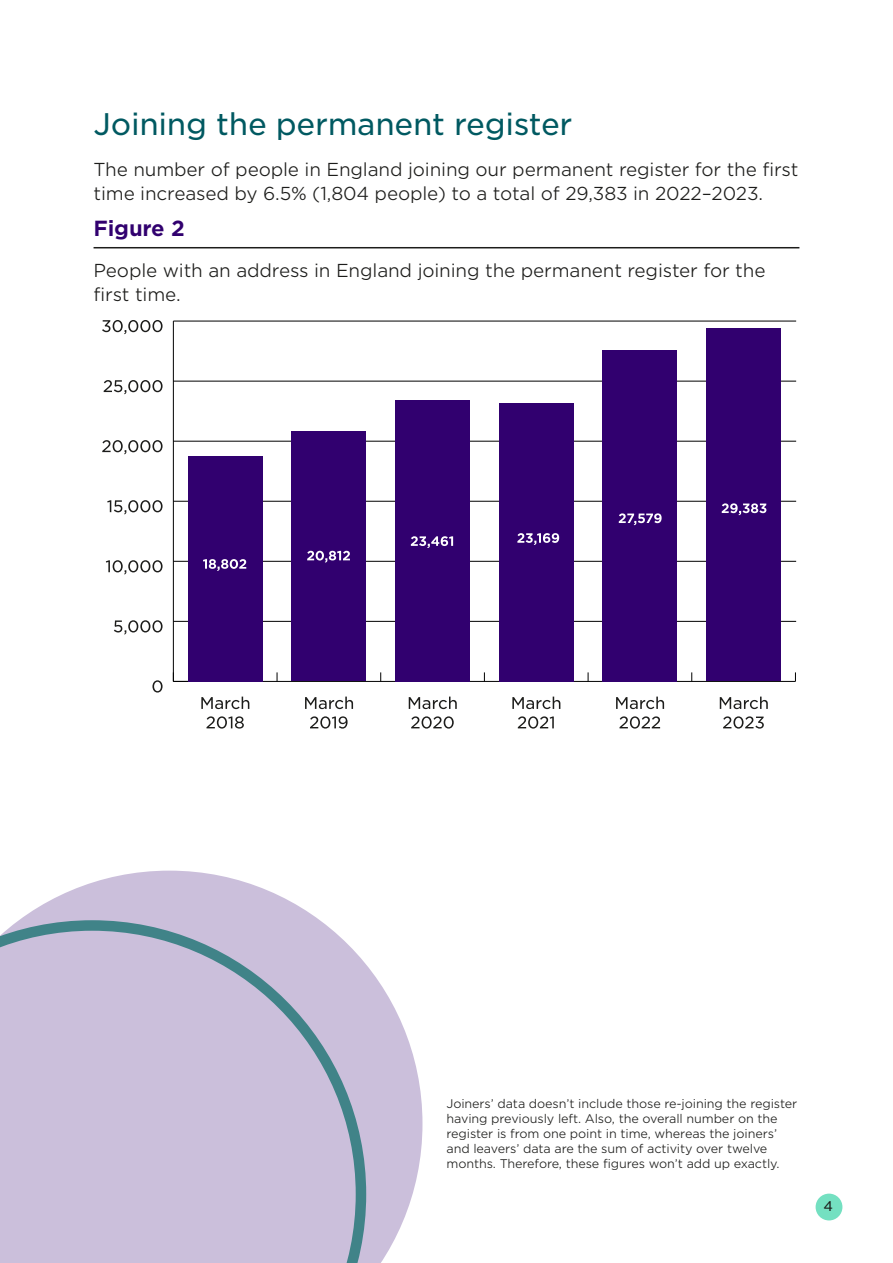
<style>
.page{position:relative;width:893px;height:1263px;background:#fff}
.page>*{position:absolute;margin:0;border:0;box-sizing:border-box;transform-origin:0 0}
.Subhead{font:30px "Gotham S Sm";letter-spacing:-.01em;color:#005961}
.Figure_table_title{font:700 21px "Gotham S Sm";letter-spacing:-.01em;color:#31006f}
.Body_copy{font:300 18px/24px "Gotham S Sm";letter-spacing:-.01em;color:#1d1d1b}
.t1{font:13.5px "Gotham S Sm";color:#1d1d1b}
.Footnote{font:300 12px/15px "Gotham S Sm";letter-spacing:-.01em;color:#1d1d1b}
</style>
<div class="page">
<div style="left:816px;top:1193px;width:26px;height:27px;background:#74e0c1;border-radius:50%"></div>
<hr style="left:94px;top:247px;width:705px;height:1px;background:#1d1d1b">
<hr style="left:173px;top:681px;width:622px;height:1px;background:#000">
<svg style="left:152px;top:680px;width:11px;height:12px"></svg>
<svg style="left:114px;top:620px;width:49px;height:14px"></svg>
<svg style="left:106px;top:560px;width:57px;height:14px"></svg>
<svg style="left:107px;top:500px;width:56px;height:14px"></svg>
<svg style="left:102px;top:440px;width:61px;height:14px"></svg>
<svg style="left:104px;top:380px;width:59px;height:14px"></svg>
<svg style="left:102px;top:320px;width:61px;height:14px"></svg>
<hr style="left:173px;top:321px;width:1px;height:360px;background:#000">
<svg style="left:173px;top:672px;width:16px;height:10px"></svg>
<hr style="left:173px;top:621px;width:623px;height:1px;background:#000">
<hr style="left:173px;top:561px;width:623px;height:1px;background:#000">
<hr style="left:173px;top:501px;width:623px;height:1px;background:#000">
<hr style="left:173px;top:441px;width:623px;height:1px;background:#000">
<hr style="left:173px;top:381px;width:623px;height:1px;background:#000">
<hr style="left:173px;top:321px;width:623px;height:1px;background:#000">
<div style="left:188px;top:456px;width:75px;height:225px;background:#31006f"></div>
<div style="left:292px;top:431px;width:74px;height:250px;background:#31006f"></div>
<div style="left:395px;top:400px;width:75px;height:281px;background:#31006f"></div>
<div style="left:499px;top:403px;width:75px;height:278px;background:#31006f"></div>
<div style="left:603px;top:350px;width:74px;height:331px;background:#31006f"></div>
<div style="left:706px;top:328px;width:75px;height:353px;background:#31006f"></div>
<svg style="left:720px;top:697px;width:48px;height:12px"></svg>
<svg style="left:723px;top:716px;width:41px;height:13px"></svg>
<svg style="left:616px;top:697px;width:48px;height:12px"></svg>
<svg style="left:619px;top:716px;width:41px;height:13px"></svg>
<svg style="left:512px;top:697px;width:48px;height:12px"></svg>
<svg style="left:518px;top:716px;width:36px;height:13px"></svg>
<svg style="left:409px;top:697px;width:48px;height:12px"></svg>
<svg style="left:411px;top:716px;width:43px;height:13px"></svg>
<svg style="left:305px;top:697px;width:48px;height:12px"></svg>
<svg style="left:310px;top:716px;width:38px;height:13px"></svg>
<svg style="left:201px;top:697px;width:48px;height:12px"></svg>
<svg style="left:206px;top:716px;width:38px;height:13px"></svg>
<svg style="left:203px;top:559px;width:43px;height:12px"></svg>
<svg style="left:307px;top:551px;width:43px;height:11px"></svg>
<svg style="left:411px;top:536px;width:42px;height:12px"></svg>
<svg style="left:517px;top:533px;width:42px;height:12px"></svg>
<svg style="left:619px;top:513px;width:43px;height:12px"></svg>
<svg style="left:722px;top:503px;width:44px;height:12px"></svg>
<svg style="left:19px;top:871px;width:403px;height:392px;fill:#cbbfdb"></svg>
<div style="left:0;top:920px;width:366px;height:343px;background:#cbbfdb"></div>
<p class="Subhead" style="left:94px;top:103px;width:480px">Joining the permanent register</p>
<p class="Body_copy" style="left:94px;top:156px;width:706px">The number of people in England joining our permanent register for the first time increased by 6.5% (1,804 people) to a total of 29,383 in 2022–2023.</p>
<h2 class="Figure_table_title" style="left:94px;top:214px;width:93px">Figure 2</h2>
<p class="Body_copy" style="left:94px;top:258px;width:673px">People with an address in England joining the permanent register for the first time.</p>
<p class="Footnote" style="left:446px;top:1096px;width:352px">Joiners’ data doesn’t include those re-joining the register having previously left. Also, the overall number on the register is from one point in time, whereas the joiners’ and leavers’ data are the sum of activity over twelve months. Therefore, these figures won’t add up exactly.</p>
<p class="t1" style="left:823px;top:1197px;width:11px">4</p>
</div>
